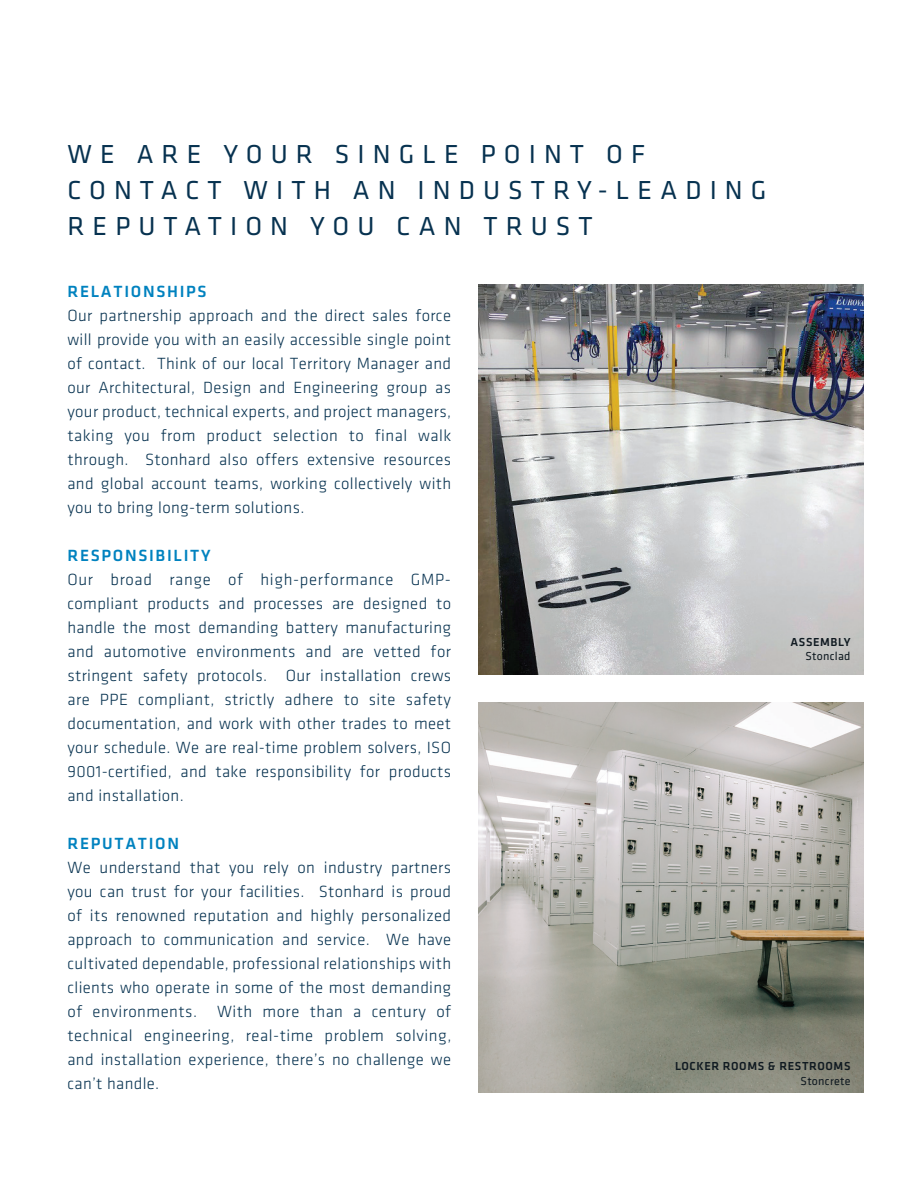
<style>
.page{position:relative;width:918px;height:1188px;background:#fff}
.page>*{position:absolute;margin:0;border:0;box-sizing:border-box;transform-origin:0 0}
.t1{font:27px/36px "Klavika";letter-spacing:.3em;color:#073250}
.t2{font:300 16.8px/24px "Klavika";letter-spacing:.02em;color:#073250;text-align:justify}
.t3{font:500 16.8px "Klavika";letter-spacing:.1em;color:#0082bf}
.t4{font:500 12px "Klavika";letter-spacing:.05em;color:#101a21}
.t5{font:12px "Klavika";letter-spacing:.02em;color:#101a21}
</style>
<div class="page">
<img style="left:479px;top:284px;width:384px;height:391px">
<img style="left:479px;top:703px;width:384px;height:390px">
<h1 class="t1" style="left:68px;top:136px;width:700px">WE ARE YOUR SINGLE POINT OF<br>CONTACT WITH AN INDUSTRY-LEADING<br>REPUTATION YOU CAN TRUST</h1>
<p class="t3" style="left:68px;top:282px;width:141px">RELATIONSHIPS</p>
<p class="t2" style="left:68px;top:303px;width:385px">Our partnership approach and the direct sales force will provide you with an easily accessible single point of contact. Think of our local Territory Manager and our Architectural, Design and Engineering group as your product, technical experts, and project managers, taking you from product selection to final walk through. Stonhard also offers extensive resources and global account teams, working collectively with you to bring long-term solutions.</p>
<p class="t3" style="left:68px;top:546px;width:145px">RESPONSIBILITY</p>
<p class="t2" style="left:68px;top:567px;width:385px">Our broad range of high-performance GMP&shy;compliant products and processes are designed to handle the most demanding battery manufacturing and automotive environments and are vetted for stringent safety protocols. Our installation crews are PPE compliant, strictly adhere to site safety documentation, and work with other trades to meet your schedule. We are real-time problem solvers, ISO 9001-certified, and take responsibility for products and installation.</p>
<p class="t3" style="left:68px;top:835px;width:113px">REPUTATION</p>
<p class="t2" style="left:68px;top:856px;width:385px">We understand that you rely on industry partners you can trust for your facilities. Stonhard is proud of its renowned reputation and highly personalized approach to communication and service. We have cultivated dependable, professional relationships with clients who operate in some of the most demanding of environments. With more than a century of technical engineering, real-time problem solving, and installation experience, there’s no challenge we can’t handle.</p>
<p class="t4" style="left:791px;top:635px;width:61px">ASSEMBLY</p>
<p class="t5" style="left:805px;top:649px;width:47px">Stonclad</p>
<p class="t4" style="left:675px;top:1060px;width:177px">LOCKER ROOMS &amp; RESTROOMS</p>
<p class="t5" style="left:801px;top:1074px;width:51px">Stoncrete</p>
</div>
